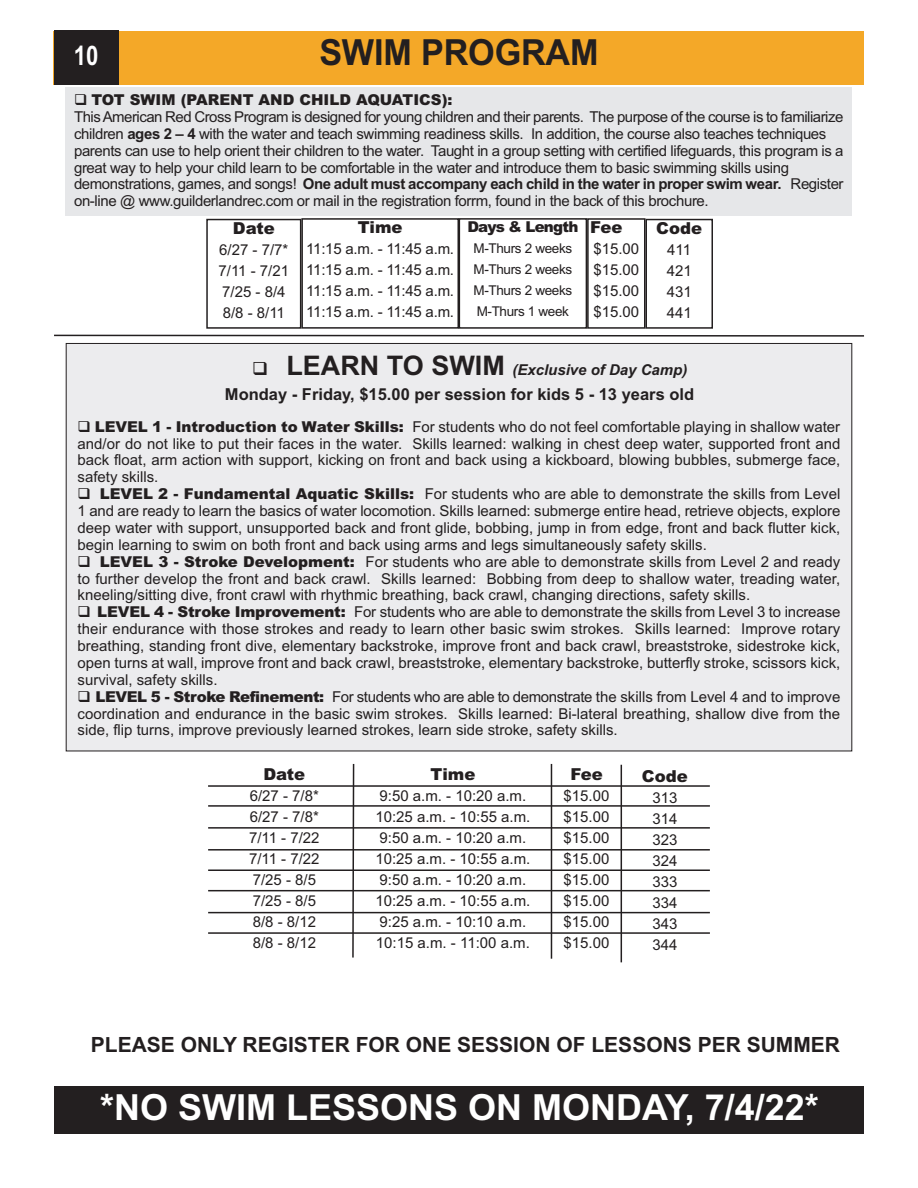
<style>
.page{position:relative;width:918px;height:1188px;background:#fff}
.page>*{position:absolute;margin:0;border:0;box-sizing:border-box;transform-origin:0 0}
.t1{font:700 36px "Arial";color:#fff}
.t2{font:700 36px "Arial";letter-spacing:-.005em;color:#231f20;scale:.95 1}
.t3{font:700 27px "Arial Narrow";color:#fff}
.t4{font:700 21px "Arial";color:#231f20}
.t5{font:700 16.5px "Arial";color:#231f20}
.t6{font:900 16.5px "Arial";color:#231f20}
.t7{font:15px/16.8px "Arial";letter-spacing:-.01em;color:#231f20;text-align:justify}
.t8{font:15px/16.8px "Arial";letter-spacing:-.035em;color:#231f20}
.t9{font:15px/16.8px "Arial";letter-spacing:.01em;color:#231f20}
.t10{font:900 15px "Arial";color:#231f20}
.t11{font:italic 700 15px "Arial";color:#231f20}
.t12{font:900 15px "Arial";letter-spacing:-.05em;color:#231f20}
.t13{font:13.5px "Arial";letter-spacing:-.025em;color:#231f20}
.s1{font-weight:700}
.s2{font-style:normal;font-size:27px}
.s3{font-weight:900}
</style>
<div class="page">
<svg style="left:351px;top:763px;width:4px;height:195px"></svg>
<hr style="left:208px;top:805px;width:502px;height:2px;background:#231f20">
<hr style="left:208px;top:827px;width:502px;height:2px;background:#231f20">
<hr style="left:208px;top:849px;width:502px;height:2px;background:#231f20">
<hr style="left:208px;top:869px;width:502px;height:2px;background:#231f20">
<hr style="left:208px;top:890px;width:502px;height:1px;background:#231f20">
<hr style="left:208px;top:912px;width:502px;height:1px;background:#231f20">
<hr style="left:551px;top:764px;width:1px;height:195px;background:#231f20">
<hr style="left:208px;top:785px;width:502px;height:2px;background:#231f20">
<hr style="left:208px;top:932px;width:502px;height:2px;background:#231f20">
<hr style="left:621px;top:765px;width:1px;height:197px;background:#231f20">
<div style="left:66px;top:344px;width:786px;height:407px;background:#ececee"></div>
<div style="left:66px;top:87px;width:786px;height:129px;background:#e6e7e9"></div>
<div style="left:206px;top:219px;width:95px;height:110px;border:2px solid #231f20"></div>
<div style="left:301px;top:218px;width:158px;height:111px;border:2px solid #231f20"></div>
<div style="left:459px;top:218px;width:128px;height:111px;border:2px solid #231f20"></div>
<div style="left:587px;top:218px;width:58px;height:111px;border:2px solid #231f20"></div>
<div style="left:645px;top:219px;width:68px;height:110px;border:2px solid #231f20"></div>
<div style="left:54px;top:31px;width:810px;height:54px;background:#f4a828"></div>
<div style="left:54px;top:31px;width:65px;height:54px;background:#231f20"></div>
<div style="left:55px;top:1087px;width:809px;height:47px;background:#231f20"></div>
<svg style="left:54px;top:334px;width:810px;height:3px;background:#908e8f"></svg>
<p class="t3" style="left:74px;top:40px;width:26px">10</p>
<p class="t2" style="left:319px;top:39px;width:296px">SWIM PROGRAM</p>
<p class="t10" style="left:74px;top:94px;width:380px">❑ TOT SWIM (PARENT AND CHILD AQUATICS):</p>
<p class="t8" style="left:74px;top:110px;width:771px">This American Red Cross Program is designed for young children and their parents. The purpose of the course is to familiarize children <span class="s1">ages 2 – 4</span> with the water and teach swimming readiness skills. In addition, the course also teaches techniques</p>
<p class="t7" style="left:74px;top:143px;width:771px">parents can use to help orient their children to the water. Taught in a group setting with certified lifeguards, this program is a great way to help your child learn to be comfortable in the water and introduce them to basic swimming skills using</p>
<p class="t7" style="left:74px;top:177px;width:771px">demonstrations, games, and songs! <span class="s1">One adult must accompany each child in the water in proper swim wear.</span> Register on-line @ www.guilderlandrec.com or mail in the registration forrm, found in the back of this brochure.</p>
<p class="t6" style="left:233px;top:222px;width:43px">Date</p>
<p class="t7" style="left:219px;top:242px;width:71px">6/27 - 7/7*</p>
<p class="t7" style="left:219px;top:263px;width:72px">7/11 - 7/21</p>
<p class="t7" style="left:222px;top:284px;width:65px">7/25 - 8/4</p>
<p class="t7" style="left:223px;top:305px;width:64px">8/8 - 8/11</p>
<p class="t12" style="left:467px;top:221px;width:113px">Days &amp; Length</p>
<p class="t13" style="left:473px;top:243px;width:100px">M-Thurs 2 weeks</p>
<p class="t13" style="left:473px;top:264px;width:100px">M-Thurs 2 weeks</p>
<p class="t13" style="left:473px;top:285px;width:100px">M-Thurs 2 weeks</p>
<p class="t13" style="left:477px;top:306px;width:94px">M-Thurs 1 week</p>
<p class="t6" style="left:358px;top:221px;width:46px">Time</p>
<p class="t7" style="left:306px;top:242px;width:149px">11:15 a.m. - 11:45 a.m.</p>
<p class="t7" style="left:306px;top:263px;width:149px">11:15 a.m. - 11:45 a.m.</p>
<p class="t7" style="left:306px;top:284px;width:149px">11:15 a.m. - 11:45 a.m.</p>
<p class="t7" style="left:306px;top:305px;width:149px">11:15 a.m. - 11:45 a.m.</p>
<p class="t6" style="left:590px;top:221px;width:34px">Fee</p>
<p class="t7" style="left:593px;top:242px;width:47px">$15.00</p>
<p class="t7" style="left:593px;top:263px;width:47px">$15.00</p>
<p class="t7" style="left:593px;top:284px;width:47px">$15.00</p>
<p class="t7" style="left:593px;top:305px;width:47px">$15.00</p>
<p class="t6" style="left:656px;top:222px;width:47px">Code</p>
<p class="t7" style="left:667px;top:242px;width:25px">411</p>
<p class="t7" style="left:667px;top:263px;width:27px">421</p>
<p class="t7" style="left:667px;top:284px;width:27px">431</p>
<p class="t7" style="left:667px;top:305px;width:27px">441</p>
<p class="t11" style="left:252px;top:361px;width:437px">❑ <span class="s2">LEARN TO SWIM</span> (Exclusive of Day Camp)</p>
<p class="t5" style="left:225px;top:388px;width:471px">Monday - Friday, $15.00 per session for kids 5 - 13 years old</p>
<p class="t7" style="left:78px;top:420px;width:764px">❑ <span class="s3">LEVEL 1 - Introduction to Water Skills:</span> For students who do not feel comfortable playing in shallow water and/or do not like to put their faces in the water. Skills learned: walking in chest deep water, supported front and back float, arm action with support, kicking on front and back using a kickboard, blowing bubbles, submerge face, safety skills.</p>
<p class="t7" style="left:78px;top:487px;width:764px">❑ <span class="s3">LEVEL 2 - Fundamental Aquatic Skills:</span> For students who are able to demonstrate the skills from Level 1 and are ready to learn the basics of water locomotion. Skills learned: submerge entire head, retrieve objects, explore deep water with support, unsupported back and front glide, bobbing, jump in from edge, front and back flutter kick, begin learning to swim on both front and back using arms and legs simultaneously safety skills.</p>
<p class="t7" style="left:78px;top:555px;width:764px">❑ <span class="s3">LEVEL 3 - Stroke Development:</span> For students who are able to demonstrate skills from Level 2 and ready to further develop the front and back crawl. Skills learned: Bobbing from deep to shallow water, treading water, kneeling/sitting dive, front crawl with rhythmic breathing, back crawl, changing directions, safety skills.</p>
<p class="t9" style="left:78px;top:605px;width:764px">❑ <span class="s3">LEVEL 4 - Stroke Improvement:</span> For students who are able to demonstrate the skills from Level 3 to increase their endurance with those strokes and ready to learn other basic swim strokes. Skills learned: Improve rotary</p>
<p class="t7" style="left:78px;top:639px;width:764px">breathing, standing front dive, elementary backstroke, improve front and back crawl, breaststroke, sidestroke kick, open turns at wall, improve front and back crawl, breaststroke, elementary backstroke, butterfly stroke, scissors kick, survival, safety skills.</p>
<p class="t7" style="left:78px;top:690px;width:764px">❑ <span class="s3">LEVEL 5 - Stroke Refinement:</span> For students who are able to demonstrate the skills from Level 4 and to improve coordination and endurance in the basic swim strokes. Skills learned: Bi-lateral breathing, shallow dive from the side, flip turns, improve previously learned strokes, learn side stroke, safety skills.</p>
<p class="t6" style="left:263px;top:769px;width:43px">Date</p>
<p class="t7" style="left:250px;top:789px;width:71px">6/27 - 7/8*</p>
<p class="t7" style="left:250px;top:810px;width:71px">6/27 - 7/8*</p>
<p class="t7" style="left:249px;top:831px;width:72px">7/11 - 7/22</p>
<p class="t7" style="left:249px;top:852px;width:72px">7/11 - 7/22</p>
<p class="t7" style="left:253px;top:873px;width:65px">7/25 - 8/5</p>
<p class="t7" style="left:253px;top:894px;width:65px">7/25 - 8/5</p>
<p class="t7" style="left:253px;top:915px;width:65px">8/8 - 8/12</p>
<p class="t7" style="left:253px;top:936px;width:65px">8/8 - 8/12</p>
<p class="t6" style="left:430px;top:769px;width:46px">Time</p>
<p class="t7" style="left:380px;top:789px;width:148px">9:50 a.m. - 10:20 a.m.</p>
<p class="t7" style="left:375px;top:810px;width:157px">10:25 a.m. - 10:55 a.m.</p>
<p class="t7" style="left:380px;top:831px;width:148px">9:50 a.m. - 10:20 a.m.</p>
<p class="t7" style="left:375px;top:852px;width:157px">10:25 a.m. - 10:55 a.m.</p>
<p class="t7" style="left:380px;top:873px;width:148px">9:50 a.m. - 10:20 a.m.</p>
<p class="t7" style="left:375px;top:894px;width:157px">10:25 a.m. - 10:55 a.m.</p>
<p class="t7" style="left:380px;top:915px;width:148px">9:25 a.m. - 10:10 a.m.</p>
<p class="t7" style="left:376px;top:936px;width:155px">10:15 a.m. - 11:00 a.m.</p>
<p class="t6" style="left:570px;top:769px;width:34px">Fee</p>
<p class="t7" style="left:564px;top:787px;width:47px;line-height:21px">$15.00 $15.00 $15.00 $15.00 $15.00 $15.00 $15.00 $15.00</p>
<p class="t6" style="left:642px;top:770px;width:47px">Code</p>
<p class="t7" style="left:652px;top:791px;width:27px">313</p>
<p class="t7" style="left:652px;top:812px;width:27px">314</p>
<p class="t7" style="left:652px;top:833px;width:27px">323</p>
<p class="t7" style="left:652px;top:854px;width:27px">324</p>
<p class="t7" style="left:652px;top:875px;width:27px">333</p>
<p class="t7" style="left:652px;top:896px;width:27px">334</p>
<p class="t7" style="left:652px;top:917px;width:27px">343</p>
<p class="t7" style="left:652px;top:938px;width:27px">344</p>
<p class="t4" style="left:91px;top:1037px;width:751px">PLEASE ONLY REGISTER FOR ONE SESSION OF LESSONS PER SUMMER</p>
<p class="t1" style="left:100px;top:1094px;width:720px">*NO SWIM LESSONS ON MONDAY, 7/4/22*</p>
</div>
